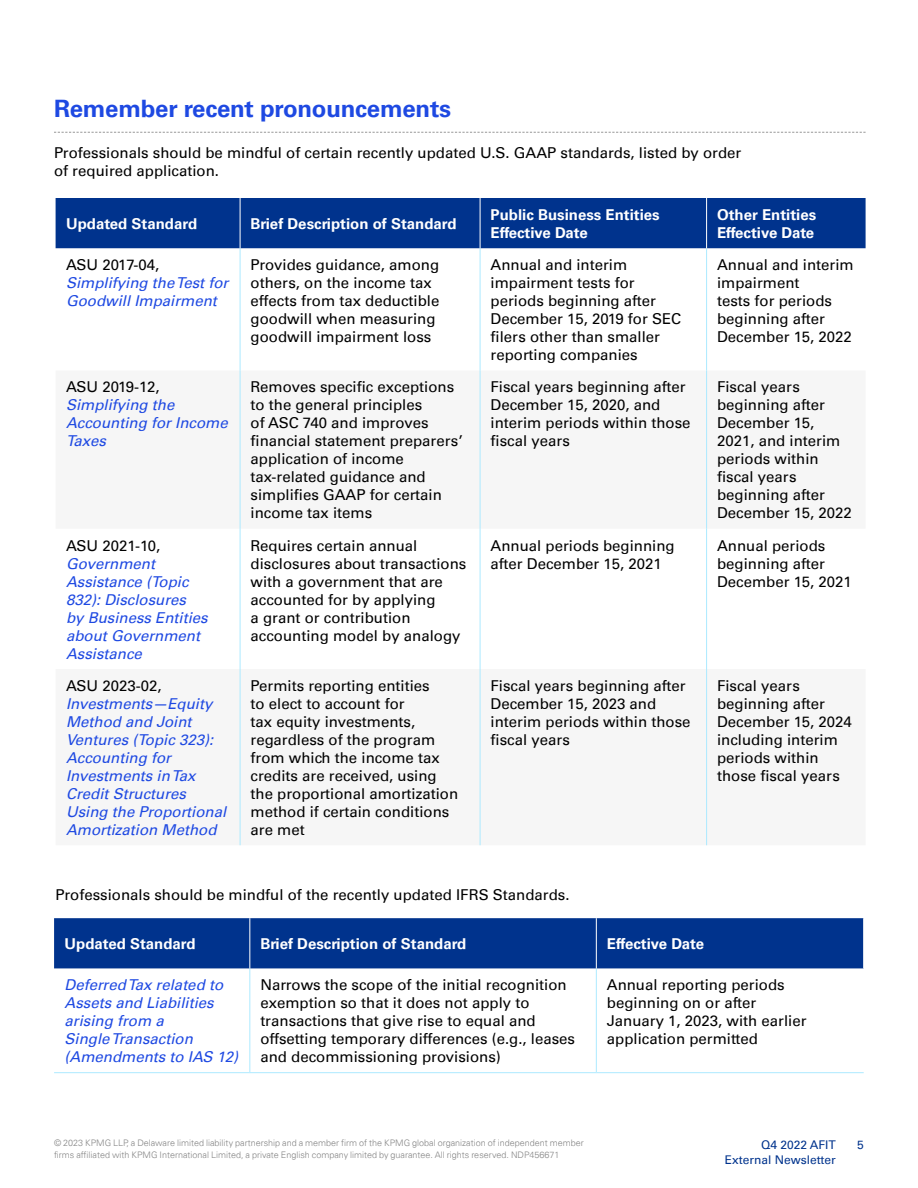
<style>
.page{position:relative;width:918px;height:1188px;background:#fff}
.page>*{position:absolute;margin:0;border:0;box-sizing:border-box;transform-origin:0 0}
.t1{font:700 24px "Univers 65";letter-spacing:-.01em;color:#1e49e2}
.t2{font:15px/18px "Univers 55 Roman";color:#000}
.t3{font:italic 15px/18px "Univers 55";color:#1e49e2}
.t4{font:700 15px/18px "Univers 65";color:#fff}
.t5{font:15px "Univers 55 Roman";letter-spacing:-.02em;color:#000}
.t6{font:12px "Univers 55 Roman";color:#00338d}
.t7{font:300 9px/12px "Univers 45";color:#858585}
</style>
<div class="page">
<svg style="left:54px;top:132px;width:812px;height:1px"></svg>
<div style="left:56px;top:198px;width:810px;height:50px;background:#00338d"></div>
<hr style="left:240px;top:198px;width:1px;height:50px;background:#fff">
<hr style="left:480px;top:198px;width:1px;height:50px;background:#fff">
<hr style="left:706px;top:198px;width:1px;height:50px;background:#fff">
<hr style="left:240px;top:248px;width:1px;height:123px;background:#aceaff">
<hr style="left:480px;top:248px;width:1px;height:123px;background:#aceaff">
<hr style="left:706px;top:248px;width:1px;height:123px;background:#aceaff">
<hr style="left:240px;top:371px;width:1px;height:158px;background:#aceaff">
<hr style="left:480px;top:371px;width:1px;height:158px;background:#aceaff">
<hr style="left:706px;top:371px;width:1px;height:158px;background:#aceaff">
<hr style="left:240px;top:529px;width:1px;height:140px;background:#aceaff">
<hr style="left:480px;top:529px;width:1px;height:140px;background:#aceaff">
<hr style="left:706px;top:529px;width:1px;height:140px;background:#aceaff">
<hr style="left:240px;top:669px;width:1px;height:176px;background:#aceaff">
<hr style="left:480px;top:669px;width:1px;height:176px;background:#aceaff">
<hr style="left:706px;top:669px;width:1px;height:176px;background:#aceaff">
<div style="left:54px;top:918px;width:809px;height:50px;background:#00338d"></div>
<hr style="left:249px;top:918px;width:1px;height:50px;background:#fff">
<hr style="left:596px;top:918px;width:1px;height:50px;background:#fff">
<hr style="left:249px;top:968px;width:1px;height:104px;background:#aceaff">
<hr style="left:596px;top:968px;width:1px;height:104px;background:#aceaff">
<hr style="left:54px;top:1072px;width:196px;height:1px;background:#aceaff">
<hr style="left:250px;top:1072px;width:346px;height:1px;background:#aceaff">
<hr style="left:596px;top:1072px;width:268px;height:1px;background:#aceaff">
<h1 class="t1" style="left:54px;top:94px;width:399px">Remember recent pronouncements</h1>
<p class="t2" style="left:54px;top:144px;width:689px">Professionals should be mindful of certain recently updated U.S. GAAP standards, listed by order of required application.</p>
<p class="t4" style="left:66px;top:215px;width:133px">Updated Standard</p>
<p class="t4" style="left:251px;top:215px;width:208px">Brief Description of Standard</p>
<p class="t4" style="left:491px;top:206px;width:171px">Public Business Entities<br>Effective Date</p>
<p class="t4" style="left:717px;top:206px;width:101px">Other Entities<br>Effective Date</p>
<p class="t2" style="left:66px;top:256px;width:95px">ASU 2017-04,</p>
<p class="t3" style="left:66px;top:274px;width:164px">Simplifying the Test for<br>Goodwill Impairment</p>
<p class="t2" style="left:251px;top:256px;width:190px">Provides guidance, among others, on the income tax effects from tax deductible goodwill when measuring goodwill impairment loss</p>
<p class="t2" style="left:491px;top:256px;width:192px">Annual and interim impairment tests for periods beginning after<br>December 15, 2019 for SEC filers other than smaller reporting companies</p>
<p class="t2" style="left:717px;top:256px;width:138px">Annual and interim impairment<br>tests for periods beginning after<br>December 15, 2022</p>
<p class="t5" style="left:66px;top:378px;width:95px">ASU 2019-12,</p>
<p class="t3" style="left:66px;top:396px;width:163px">Simplifying the<br>Accounting for Income<br>Taxes</p>
<p class="t2" style="left:66px;top:536px;width:96px">ASU 2021-10,</p>
<p class="t3" style="left:66px;top:554px;width:143px">Government<br>Assistance (Topic<br>832): Disclosures<br>by Business Entities about Government<br>Assistance</p>
<p class="t2" style="left:66px;top:677px;width:97px">ASU 2023-02,</p>
<p class="t3" style="left:66px;top:695px;width:162px">Investments—Equity<br>Method and Joint<br>Ventures (Topic 323):<br>Accounting for<br>Investments in Tax<br>Credit Structures<br>Using the Proportional<br>Amortization Method</p>
<p class="t2" style="left:251px;top:378px;width:214px">Removes specific exceptions to the general principles<br>of ASC 740 and improves financial statement preparers’ application of income tax‑related guidance and simplifies GAAP for certain income tax items</p>
<p class="t2" style="left:491px;top:378px;width:202px">Fiscal years beginning after<br>December 15, 2020, and interim periods within those fiscal years</p>
<p class="t2" style="left:717px;top:378px;width:136px">Fiscal years beginning after<br>December 15,<br>2021, and interim periods within fiscal years beginning after<br>December 15, 2022</p>
<p class="t2" style="left:251px;top:536px;width:217px">Requires certain annual disclosures about transactions with a government that are accounted for by applying<br>a grant or contribution accounting model by analogy</p>
<p class="t2" style="left:491px;top:536px;width:186px">Annual periods beginning after December 15, 2021</p>
<p class="t2" style="left:717px;top:536px;width:136px">Annual periods beginning after<br>December 15, 2021</p>
<p class="t2" style="left:251px;top:677px;width:209px">Permits reporting entities<br>to elect to account for<br>tax equity investments, regardless of the program from which the income tax credits are received, using the proportional amortization method if certain conditions are met</p>
<p class="t2" style="left:491px;top:677px;width:202px">Fiscal years beginning after<br>December 15, 2023 and interim periods within those fiscal years</p>
<p class="t2" style="left:717px;top:677px;width:136px">Fiscal years beginning after<br>December 15, 2024 including interim periods within those fiscal years</p>
<p class="t2" style="left:56px;top:886px;width:515px">Professionals should be mindful of the recently updated IFRS Standards.</p>
<p class="t4" style="left:65px;top:935px;width:133px">Updated Standard</p>
<p class="t4" style="left:260px;top:935px;width:208px">Brief Description of Standard</p>
<p class="t4" style="left:607px;top:935px;width:99px">Effective Date</p>
<p class="t3" style="left:65px;top:976px;width:175px">Deferred Tax related to<br>Assets and Liabilities arising from a<br>Single Transaction (Amendments to IAS 12)</p>
<p class="t2" style="left:260px;top:976px;width:316px">Narrows the scope of the initial recognition exemption so that it does not apply to transactions that give rise to equal and offsetting temporary differences (e.g., leases and decommissioning provisions)</p>
<p class="t2" style="left:607px;top:976px;width:201px">Annual reporting periods beginning on or after<br>January 1, 2023, with earlier application permitted</p>
<p class="t7" style="left:54px;top:1137px;width:531px">© 2023 KPMG LLP, a Delaware limited liability partnership and a member firm of the KPMG global organization of independent member firms affiliated with KPMG International Limited, a private English company limited by guarantee. All rights reserved. NDP456671</p>
<p class="t6" style="left:761px;top:1138px;width:76px">Q4 2022 AFIT</p>
<p class="t6" style="left:857px;top:1138px;width:8px">5</p>
<p class="t6" style="left:725px;top:1153px;width:113px">External Newsletter</p>
</div>
